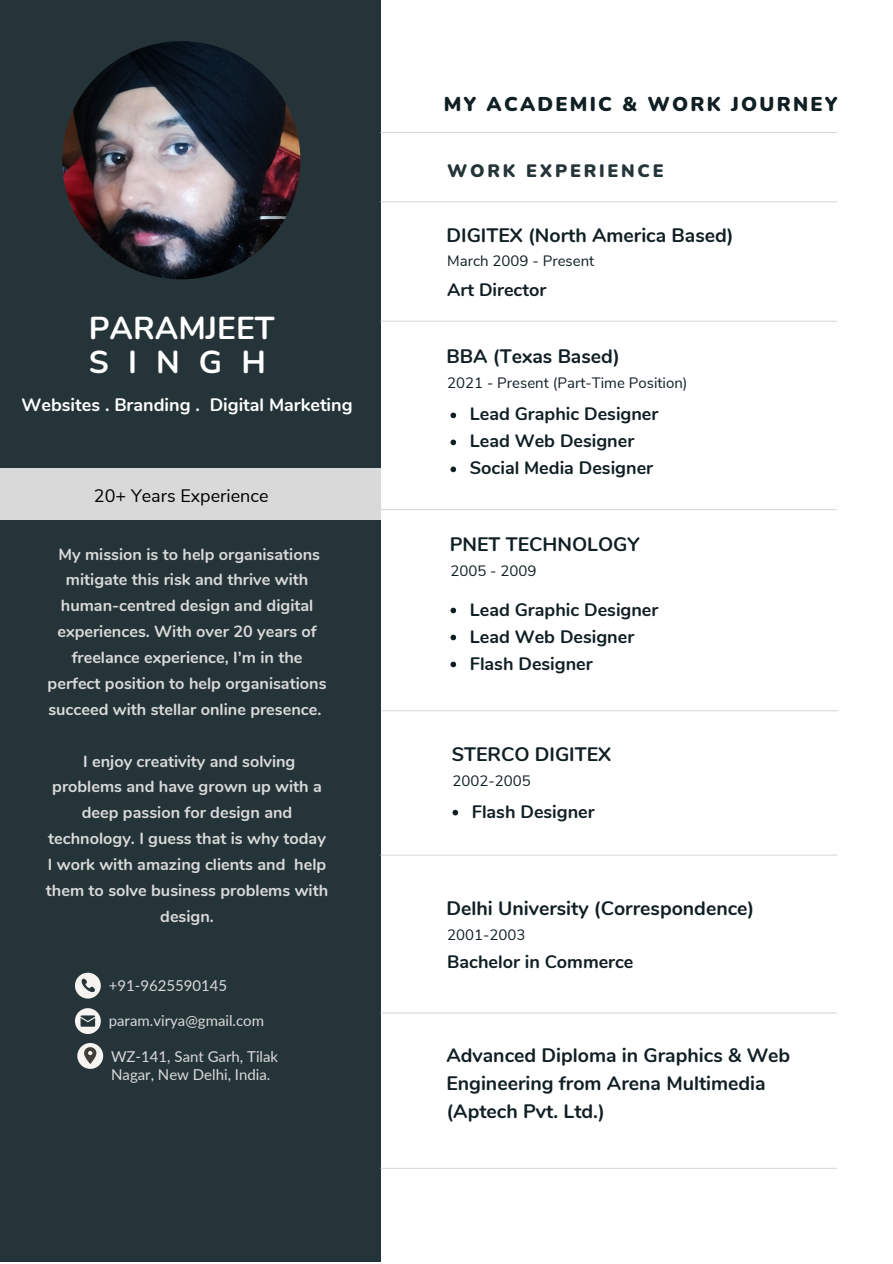
<style>
.page{position:relative;width:893px;height:1264px;background:#fff}
.page>*{position:absolute;margin:0;border:0;box-sizing:border-box;transform-origin:0 0}
.t1{font:700 31.65px/34.8px "Nunito";color:#fff}
.t2{font:900 19.95px "Nunito";letter-spacing:.11em;color:#101f24}
.t3{font:700 19.5px/28px "Nunito";color:#101f24}
.t4{font:700 18px/27px "Nunito";color:#101f24}
.t5{font:700 18px "Nunito";color:#fff}
.t6{font:18px "Nunito Sans";color:#000}
.t7{font:900 18px "Nunito";letter-spacing:.15em;color:#253439}
.t8{font:700 16.2px/25.8px "Nunito";color:#d9d9d9;text-align:center}
.t9{font:15px/18px "Lato";color:#d9d9d9}
.t10{font:15px "Nunito Sans";color:#101f24}
</style>
<div class="page">
<div style="left:0;top:0;width:380px;height:468px;background:#253439"></div>
<img style="left:62px;top:41px;width:238px;height:238px;border-radius:50%">
<div style="left:0;top:469px;width:380px;height:793px;background:#253439"></div>
<div style="left:75px;top:972px;width:26px;height:26px;background:#f6f4f1;border-radius:50%"></div>
<svg style="left:75px;top:1008px;width:26px;height:26px"></svg>
<div style="left:77px;top:1042px;width:26px;height:26px;background:#f6f4f1;border-radius:50%"></div>
<svg style="left:80px;top:1015px;width:15px;height:11px"></svg>
<svg style="left:78px;top:978px;width:17px;height:17px"></svg>
<svg style="left:84px;top:1047px;width:12px;height:16px"></svg>
<hr style="left:381px;top:132px;width:455px;height:1px;background:#d9d9d9">
<hr style="left:381px;top:201px;width:455px;height:1px;background:#d9d9d9">
<hr style="left:381px;top:321px;width:455px;height:1px;background:#d9d9d9">
<hr style="left:381px;top:509px;width:455px;height:1px;background:#d9d9d9">
<hr style="left:382px;top:710px;width:455px;height:1px;background:#d9d9d9">
<div style="left:0;top:468px;width:381px;height:52px;background:#d9d9d9"></div>
<svg style="left:450px;top:412px;width:6px;height:6px"></svg>
<svg style="left:450px;top:439px;width:6px;height:6px"></svg>
<svg style="left:450px;top:466px;width:6px;height:6px"></svg>
<svg style="left:450px;top:607px;width:6px;height:6px"></svg>
<svg style="left:450px;top:634px;width:6px;height:6px"></svg>
<svg style="left:450px;top:661px;width:6px;height:6px"></svg>
<hr style="left:381px;top:1012px;width:455px;height:1px;background:#d9d9d9">
<hr style="left:381px;top:1167px;width:455px;height:1px;background:#d9d9d9">
<svg style="left:452px;top:809px;width:6px;height:6px"></svg>
<hr style="left:381px;top:854px;width:455px;height:1px;background:#d9d9d9">
<h1 class="t1" style="left:89px;top:311px;width:187px">PARAMJEET<br>SINGH</h1>
<p class="t5" style="left:22px;top:393px;width:332px">Websites . Branding . Digital Marketing</p>
<p class="t6" style="left:94px;top:483px;width:176px">20+ Years Experience</p>
<p class="t8" style="left:48px;top:541px;width:280px">My mission is to help organisations mitigate this risk and thrive with human-centred design and digital experiences. With over 20 years of freelance experience, I’m in the perfect position to help organisations succeed with stellar online presence.</p>
<p class="t8" style="left:46px;top:748px;width:284px">I enjoy creativity and solving problems and have grown up with a deep passion for design and technology. I guess that is why today<br>I work with amazing clients and help them to solve business problems with design.</p>
<p class="t9" style="left:109px;top:976px;width:120px">+91-9625590145</p>
<p class="t9" style="left:109px;top:1011px;width:157px">param.virya@gmail.com</p>
<p class="t9" style="left:111px;top:1046px;width:169px">WZ-141, Sant Garh, Tilak<br>Nagar, New Delhi, India.</p>
<p class="t2" style="left:443px;top:90px;width:395px">MY ACADEMIC &amp; WORK JOURNEY</p>
<p class="t7" style="left:447px;top:158px;width:218px">WORK EXPERIENCE</p>
<p class="t3" style="left:446px;top:221px;width:289px">DIGITEX (North America Based)</p>
<p class="t4" style="left:447px;top:276px;width:100px">Art Director</p>
<p class="t10" style="left:447px;top:250px;width:148px">March 2009 - Present</p>
<p class="t3" style="left:446px;top:343px;width:175px">BBA (Texas Based)</p>
<p class="t10" style="left:447px;top:372px;width:242px">2021 - Present (Part-Time Position)</p>
<p class="t4" style="left:470px;top:401px;width:190px">Lead Graphic Designer<br>Lead Web Designer<br>Social Media Designer</p>
<p class="t3" style="left:449px;top:530px;width:191px">PNET TECHNOLOGY</p>
<p class="t10" style="left:450px;top:560px;width:88px">2005 - 2009</p>
<p class="t4" style="left:470px;top:596px;width:190px">Lead Graphic Designer<br>Lead Web Designer<br>Flash Designer</p>
<p class="t3" style="left:451px;top:740px;width:161px">STERCO DIGITEX</p>
<p class="t10" style="left:452px;top:770px;width:80px">2002-2005</p>
<p class="t4" style="left:472px;top:798px;width:124px">Flash Designer</p>
<p class="t3" style="left:446px;top:894px;width:309px">Delhi University (Correspondence)</p>
<p class="t4" style="left:447px;top:948px;width:188px">Bachelor in Commerce</p>
<p class="t10" style="left:447px;top:924px;width:80px">2001-2003</p>
<p class="t3" style="left:446px;top:1041px;width:345px">Advanced Diploma in Graphics &amp; Web<br>Engineering from Arena Multimedia (Aptech Pvt. Ltd.)</p>
</div>
